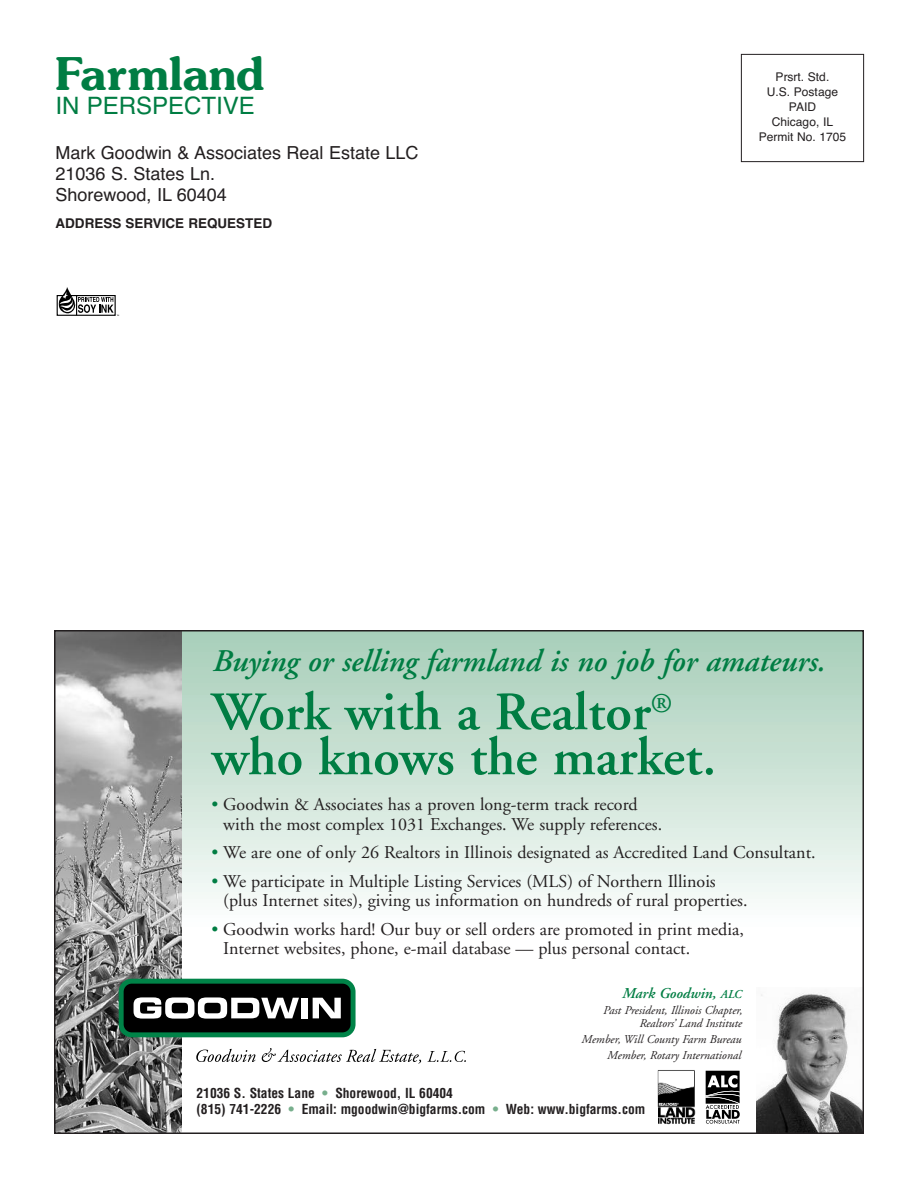
<style>
.page{position:relative;width:918px;height:1188px;background:#fff}
.page>*{position:absolute;margin:0;border:0;box-sizing:border-box;transform-origin:0 0}
.t1{font:600 54px/45px "Adobe Garamond";color:#007d43}
.t2{font:600 45px "Souvenir";color:#007d43}
.t3{font:italic 600 31.5px "Adobe Garamond";color:#007d43}
.t4{font:24px "Helvetica";color:#007d43}
.t5{font:18px/19.5px "Adobe Garamond";color:#231f20}
.t6{font:18px/21px "Helvetica";color:#231f20}
.t7{font:italic 600 15px "Adobe Garamond";color:#007d43}
.t8{font:700 condensed 13.5px/16.5px "Helvetica";color:#231f20}
.t9{font:700 13.5px "Helvetica";color:#231f20}
.t10{font:italic 12px/13.2px "Adobe Garamond";color:#231f20;text-align:right}
.t11{font:12px/15px "Helvetica";color:#231f20;text-align:center}
.s1{color:#007d43}
.s2{font-size:12px}
.s3{color:#78af8d}
</style>
<div class="page">
<div style="left:54px;top:630px;width:810px;height:298px;background:linear-gradient(to bottom,#a5ccb7,#fbfdfc)"></div>
<img style="left:57px;top:633px;width:125px;height:498px">
<div style="left:741px;top:54px;width:123px;height:108px;border:1px solid #231f20"></div>
<svg style="left:59px;top:287px;width:60px;height:29px"></svg>
<img style="left:756px;top:992px;width:105px;height:139px">
<div style="left:121px;top:981px;width:232px;height:54px;background:#000;border-radius:11px"></div>
<div style="left:119px;top:979px;width:237px;height:58px;border:5px solid #008348;border-radius:11px"></div>
<div style="left:302px;top:998px;width:6px;height:20px;background:#fff"></div>
<svg style="left:313px;top:998px;width:28px;height:20px"></svg>
<svg style="left:134px;top:997px;width:165px;height:22px"></svg>
<svg style="left:196px;top:1049px;width:59px;height:13px"></svg>
<svg style="left:262px;top:1048px;width:159px;height:16px"></svg>
<svg style="left:427px;top:1051px;width:39px;height:11px"></svg>
<img style="left:657px;top:1070px;width:39px;height:55px">
<svg style="left:706px;top:1071px;width:34px;height:53px"></svg>
<h2 class="t2" style="left:56px;top:48px;width:211px">Farmland</h2>
<h3 class="t4" style="left:56px;top:91px;width:201px">IN PERSPECTIVE</h3>
<p class="t6" style="left:56px;top:142px;width:365px">Mark Goodwin &amp; Associates Real Estate LLC<br>21036 S. States Ln.<br>Shorewood, IL 60404</p>
<p class="t9" style="left:56px;top:218px;width:218px">ADDRESS SERVICE REQUESTED</p>
<p class="t11" style="left:759px;top:69px;width:89px">Prsrt. Std.<br>U.S. Postage<br>PAID<br>Chicago, IL<br>Permit No. 1705</p>
<h3 class="t3" style="left:212px;top:648px;width:615px">Buying or selling farmland is no job for amateurs.</h3>
<h1 class="t1" style="left:212px;top:694px;width:506px">Work with a Realtor<sup>® </sup>who knows the market.</h1>
<p class="t5" style="left:223px;top:796px;width:440px;text-indent:-12px"><span class="s1">•</span> Goodwin &amp; Associates has a proven long-term track record with the most complex 1031 Exchanges. We supply references.</p>
<p class="t5" style="left:212px;top:844px;width:606px"><span class="s1">•</span> We are one of only 26 Realtors in Illinois designated as Accredited Land Consultant.</p>
<p class="t5" style="left:223px;top:873px;width:526px;text-indent:-12px"><span class="s1">•</span> We participate in Multiple Listing Services (MLS) of Northern Illinois (plus Internet sites), giving us information on hundreds of rural properties.</p>
<p class="t5" style="left:223px;top:921px;width:522px;text-indent:-12px"><span class="s1">•</span> Goodwin works hard! Our buy or sell orders are promoted in print media,<br>Internet websites, phone, e-mail database — plus personal contact.</p>
<p class="t7" style="left:622px;top:987px;width:121px">Mark Goodwin, <span class="s2">ALC</span></p>
<p class="t10" style="left:603px;top:1005px;width:141px">Past President, Illinois Chapter,<br>Realtors’ Land Institute</p>
<p class="t10" style="left:581px;top:1032px;width:162px;line-height:16.2px">Member, Will County Farm Bureau<br>Member, Rotary International</p>
<p class="t8" style="left:196px;top:1085px;width:450px">21036 S. States Lane <span class="s3">•</span> Shorewood, IL 60404<br>(815) 741-2226 <span class="s3">•</span> Email: mgoodwin@bigfarms.com <span class="s3">•</span> Web: www.bigfarms.com</p>
</div>
